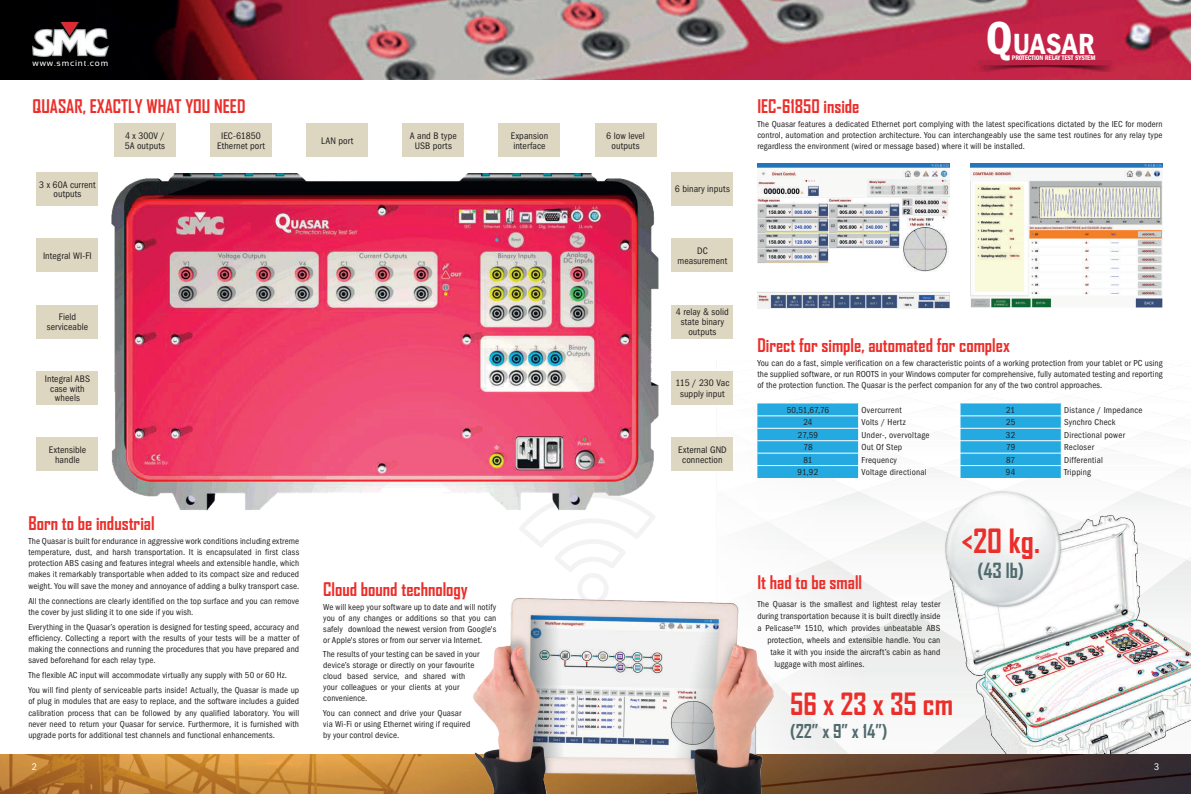
<style>
.page{position:relative;width:1191px;height:794px;background:#fff}
.page>*{position:absolute;margin:0;border:0;box-sizing:border-box;transform-origin:0 0}
.t1{font:600 condensed 48px "Franklin Gothic";color:#fff}
.t2{font:700 32px "Agency FB";color:#eb2e2a}
.t3{font:600 condensed 30.2px "Franklin Gothic";letter-spacing:.02em;color:#fff}
.t4{font:700 29.4px "Agency FB";color:#eb2e2a}
.t5{font:700 20px "Agency FB";color:#506a6e}
.t6{font:700 18.3px "Agency FB";color:#506a6e}
.t7{font:700 18px "Agency FB";color:#eb2e2a}
.t8{font:condensed 10px "Franklin Gothic";color:#fff}
.t9{font:condensed 9.8px/9.8px "Franklin Gothic";letter-spacing:.005em;color:#231f20;text-align:center}
.t10{font:condensed 9px/11px "Franklin Gothic";letter-spacing:.01em;color:#231f20;text-align:justify}
.t11{font:condensed 9px "Franklin Gothic";letter-spacing:.03em;color:#231f20}
.t12{font:condensed 9px "Franklin Gothic";letter-spacing:.035em;color:#231f20}
.t13{font:8.5px "Sansation";letter-spacing:.1em;color:#fff}
.t14{font:600 condensed 6.9px "Franklin Gothic";letter-spacing:-.02em;color:#fff}
</style>
<div class="page">
<img style="left:0;top:0;width:1191px;height:79px">
<img style="left:33px;top:23px;width:75px;height:34px">
<img style="left:954px;top:61px;width:176px;height:10px">
<svg style="left:814px;top:491px;width:373px;height:71px"></svg>
<img style="left:916px;top:507px;width:275px;height:247px">
<img style="left:757px;top:164px;width:193px;height:144px">
<img style="left:970px;top:164px;width:192px;height:144px">
<svg style="left:717px;top:403px;width:474px;height:75px"></svg>
<img style="left:916px;top:478px;width:173px;height:141px">
<img style="left:111px;top:173px;width:547px;height:337px">
<div style="left:114px;top:123px;width:61px;height:34px;background:#ddd7c1"></div>
<div style="left:37px;top:172px;width:61px;height:33px;background:#ddd7c1"></div>
<div style="left:37px;top:238px;width:61px;height:34px;background:#ddd7c1"></div>
<div style="left:37px;top:305px;width:61px;height:33px;background:#ddd7c1"></div>
<div style="left:37px;top:371px;width:61px;height:33px;background:#ddd7c1"></div>
<div style="left:672px;top:172px;width:61px;height:33px;background:#ddd7c1"></div>
<div style="left:672px;top:238px;width:61px;height:34px;background:#ddd7c1"></div>
<div style="left:672px;top:305px;width:61px;height:33px;background:#ddd7c1"></div>
<div style="left:672px;top:371px;width:61px;height:34px;background:#ddd7c1"></div>
<div style="left:672px;top:438px;width:61px;height:33px;background:#ddd7c1"></div>
<div style="left:210px;top:123px;width:62px;height:34px;background:#ddd7c1"></div>
<div style="left:307px;top:123px;width:61px;height:34px;background:#ddd7c1"></div>
<div style="left:403px;top:123px;width:61px;height:34px;background:#ddd7c1"></div>
<div style="left:499px;top:123px;width:61px;height:34px;background:#ddd7c1"></div>
<div style="left:595px;top:123px;width:61px;height:34px;background:#ddd7c1"></div>
<div style="left:37px;top:437px;width:61px;height:34px;background:#ddd7c1"></div>
<img style="left:0;top:754px;width:1191px;height:40px">
<img style="left:456px;top:510px;width:367px;height:284px">
<p class="t13" style="left:33px;top:58px;width:77px">www.smcint.com</p>
<h3 class="t7" style="left:33px;top:95px;width:214px">QUASAR, EXACTLY WHAT YOU NEED</h3>
<p class="t9" style="left:39px;top:179px;width:58px">3 x 60A current outputs</p>
<p class="t9" style="left:43px;top:251px;width:50px">Integral WI-FI</p>
<p class="t9" style="left:47px;top:312px;width:43px">Field serviceable</p>
<p class="t9" style="left:45px;top:374px;width:47px">Integral ABS case with wheels</p>
<p class="t9" style="left:49px;top:445px;width:39px">Extensible handle</p>
<p class="t9" style="left:125px;top:131px;width:42px;text-align:left">4 x 300V /<br>5A outputs</p>
<p class="t9" style="left:217px;top:131px;width:49px">IEC-61850<br>Ethernet port</p>
<p class="t9" style="left:321px;top:136px;width:34px">LAN port</p>
<p class="t9" style="left:410px;top:131px;width:48px">A and B type<br>USB ports</p>
<p class="t9" style="left:511px;top:131px;width:39px;text-align:left">Expansion interface</p>
<p class="t9" style="left:606px;top:131px;width:40px">6 low level outputs</p>
<h3 class="t7" style="left:28px;top:512px;width:128px">Born to be industrial</h3>
<p class="t10" style="left:28px;top:535px;width:272px">The Quasar is built for endurance in aggressive work conditions including extreme temperature, dust, and harsh transportation. It is encapsulated in first class protection ABS casing and features integral wheels and extensible handle, which makes it remarkably transportable when added to its compact size and reduced weight. You will save the money and annoyance of adding a bulky transport case.</p>
<p class="t10" style="left:28px;top:595px;width:272px">All the connections are clearly identified on the top surface and you can remove the cover by just sliding it to one side if you wish.</p>
<p class="t10" style="left:28px;top:621px;width:272px">Everything in the Quasar’s operation is designed for testing speed, accuracy and efficiency. Collecting a report with the results of your tests will be a matter of making the connections and running the procedures that you have prepared and saved beforehand for each relay type.</p>
<p class="t10" style="left:28px;top:668px;width:272px;line-height:14.9px">The flexible AC input will accommodate virtually any supply with 50 or 60 Hz.<br>You will find plenty of serviceable parts inside! Actually, the Quasar is made up</p>
<p class="t10" style="left:28px;top:696px;width:272px">of plug in modules that are easy to replace, and the software includes a guided calibration process that can be followed by any qualified laboratory. You will never need to return your Quasar for service. Furthermore, it is furnished with upgrade ports for additional test channels and functional enhancements.</p>
<h3 class="t7" style="left:323px;top:578px;width:146px">Cloud bound technology</h3>
<p class="t10" style="left:323px;top:601px;width:175px">We will keep your software up to date and will notify you of any changes or additions so that you can safely download the newest version from Google's or Apple's stores or from our server via Internet.</p>
<p class="t10" style="left:323px;top:649px;width:158px;text-align:left">The results of your testing can be saved in your device’s storage or directly on your favourite cloud based service, and shared with your colleagues or your clients at your convenience.</p>
<p class="t10" style="left:323px;top:707px;width:149px;text-align:left">You can connect and drive your Quasar via Wi-Fi or using Ethernet wiring if required by your control device.</p>
<p class="t9" style="left:675px;top:184px;width:56px">6 binary inputs</p>
<p class="t9" style="left:677px;top:246px;width:51px">DC measurement</p>
<p class="t9" style="left:676px;top:307px;width:54px">4 relay &amp; solid state binary outputs</p>
<p class="t9" style="left:675px;top:378px;width:55px;line-height:10.8px">115 / 230 Vac supply input</p>
<p class="t9" style="left:678px;top:444px;width:50px;line-height:10.8px">External GND connection</p>
<h1 class="t1" style="left:985px;top:11px;width:28px">Q</h1>
<h3 class="t3" style="left:1012px;top:27px;width:83px">UASAR</h3>
<p class="t14" style="left:1012px;top:54px;width:85px">PROTECTION RELAY TEST SYSTEM</p>
<h3 class="t7" style="left:757px;top:95px;width:104px">IEC-61850 inside</h3>
<p class="t10" style="left:757px;top:118px;width:407px">The Quasar features a dedicated Ethernet port complying with the latest specifications dictated by the IEC for modern control, automation and protection architecture. You can interchangeably use the same test routines for any relay type regardless the environment (wired or message based) where it will be installed.</p>
<h3 class="t7" style="left:757px;top:334px;width:254px">Direct for simple, automated for complex</h3>
<p class="t10" style="left:757px;top:357px;width:407px">You can do a fast, simple verification on a few characteristic points of a working protection from your tablet or PC using the supplied software, or run ROOTS in your Windows computer for comprehensive, fully automated testing and reporting of the protection function. The Quasar is the perfect companion for any of the two control approaches.</p>
<p class="t10" style="left:787px;top:404px;width:44px">50,51,67,76</p>
<p class="t11" style="left:861px;top:405px;width:42px">Overcurrent</p>
<p class="t10" style="left:1006px;top:404px;width:11px">21</p>
<p class="t10" style="left:1064px;top:404px;width:80px">Distance / Impedance</p>
<p class="t10" style="left:803px;top:417px;width:11px">24</p>
<p class="t11" style="left:861px;top:417px;width:46px">Volts / Hertz</p>
<p class="t10" style="left:1006px;top:417px;width:11px">25</p>
<p class="t10" style="left:1064px;top:417px;width:53px">Synchro Check</p>
<p class="t10" style="left:798px;top:429px;width:22px">27,59</p>
<p class="t10" style="left:861px;top:429px;width:69px">Under-, overvoltage</p>
<p class="t10" style="left:1006px;top:429px;width:11px">32</p>
<p class="t10" style="left:1064px;top:429px;width:62px">Directional power</p>
<p class="t10" style="left:803px;top:442px;width:11px">78</p>
<p class="t12" style="left:861px;top:442px;width:42px">Out Of Step</p>
<p class="t10" style="left:1006px;top:442px;width:11px">79</p>
<p class="t11" style="left:1064px;top:442px;width:31px">Recloser</p>
<p class="t10" style="left:803px;top:454px;width:11px">81</p>
<p class="t10" style="left:861px;top:454px;width:37px">Frequency</p>
<p class="t10" style="left:1006px;top:454px;width:11px">87</p>
<p class="t11" style="left:1064px;top:455px;width:40px">Differential</p>
<p class="t10" style="left:797px;top:467px;width:22px">91,92</p>
<p class="t10" style="left:861px;top:467px;width:67px">Voltage directional</p>
<p class="t10" style="left:1006px;top:467px;width:11px">94</p>
<p class="t10" style="left:1064px;top:467px;width:28px">Tripping</p>
<h3 class="t7" style="left:757px;top:571px;width:106px">It had to be small</h3>
<p class="t10" style="left:757px;top:598px;width:185px">The Quasar is the smallest and lightest relay tester</p>
<p class="t10" style="left:757px;top:610px;width:185px">during transportation because it is built directly inside</p>
<p class="t10" style="left:757px;top:622px;width:184px">a Pelicase<sup>TM</sup> 1510, which provides unbeatable ABS</p>
<p class="t10" style="left:767px;top:634px;width:174px">protection, wheels and extensible handle. You can</p>
<p class="t10" style="left:770px;top:646px;width:172px">take it with you inside the aircraft’s cabin as hand</p>
<p class="t10" style="left:774px;top:658px;width:92px">luggage with most airlines.</p>
<h3 class="t4" style="left:790px;top:686px;width:164px">56 x 23 x 35 cm</h3>
<h3 class="t6" style="left:790px;top:720px;width:99px">(22” x 9” x 14”)</h3>
<h2 class="t2" style="left:961px;top:521px;width:80px">&lt;20 kg.</h2>
<h3 class="t5" style="left:977px;top:558px;width:48px">(43 lb)</h3>
<p class="t8" style="left:32px;top:761px;width:7px">2</p>
<p class="t8" style="left:1154px;top:761px;width:7px">3</p>
</div>
